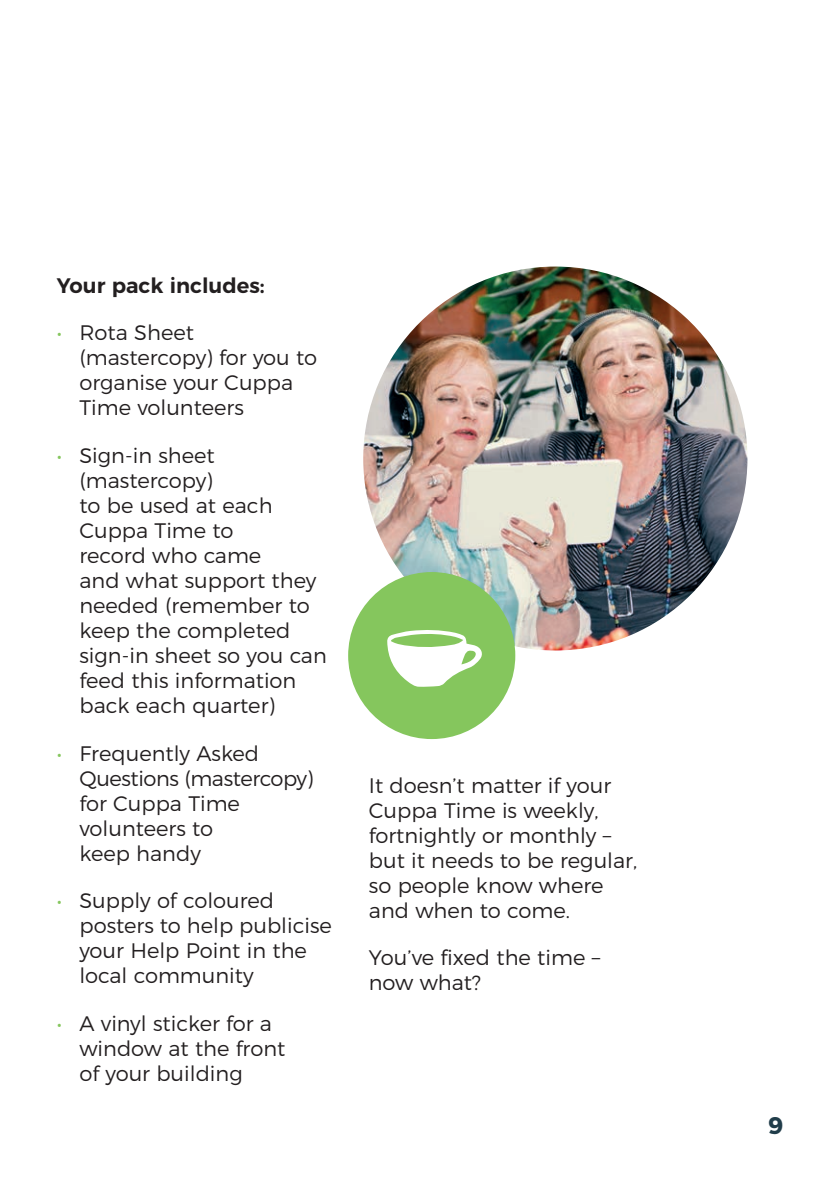
<style>
.page{position:relative;width:840px;height:1191px;background:#fff}
.page>*{position:absolute;margin:0;border:0;box-sizing:border-box;transform-origin:0 0}
.t1{font:700 24px "Montserrat";color:#213d4a}
.t2{font:300 21px/25px "Montserrat";color:#231f20}
.t3{font:600 21px "Montserrat";color:#231f20}
.s1{color:#85c65d}
</style>
<div class="page">
<img style="left:363px;top:266px;width:384px;height:384px;border-radius:192px">
<div style="left:348px;top:572px;width:167px;height:167px;background:#85c65d;border-radius:50%"></div>
<svg style="left:387px;top:630px;width:95px;height:57px"></svg>
<p class="t3" style="left:57px;top:268px;width:209px">Your pack includes:</p>
<p class="t2" style="left:79px;top:319px;width:239px;text-indent:-23px"><span class="s1">•</span> Rota Sheet (mastercopy) for you to organise your Cuppa<br>Time volunteers</p>
<p class="t2" style="left:79px;top:441px;width:249px;text-indent:-23px"><span class="s1">•</span> Sign-in sheet (mastercopy)<br>to be used at each<br>Cuppa Time to<br>record who came<br>and what support they needed (remember to keep the completed sign-in sheet so you can feed this information back each quarter)</p>
<p class="t2" style="left:79px;top:739px;width:235px;text-indent:-23px"><span class="s1">•</span> Frequently Asked<br>Questions (mastercopy) for Cuppa Time volunteers to<br>keep handy</p>
<p class="t2" style="left:79px;top:886px;width:254px;text-indent:-23px"><span class="s1">•</span> Supply of coloured posters to help publicise your Help Point in the local community</p>
<p class="t2" style="left:79px;top:1009px;width:207px;text-indent:-23px"><span class="s1">•</span> A vinyl sticker for a window at the front of your building</p>
<p class="t2" style="left:368px;top:770px;width:270px">It doesn’t matter if your<br>Cuppa Time is weekly, fortnightly or monthly – but it needs to be regular, so people know where and when to come.</p>
<p class="t2" style="left:368px;top:943px;width:233px">You’ve fixed the time – now what?</p>
<p class="t1" style="left:768px;top:1106px;width:16px">9</p>
</div>
